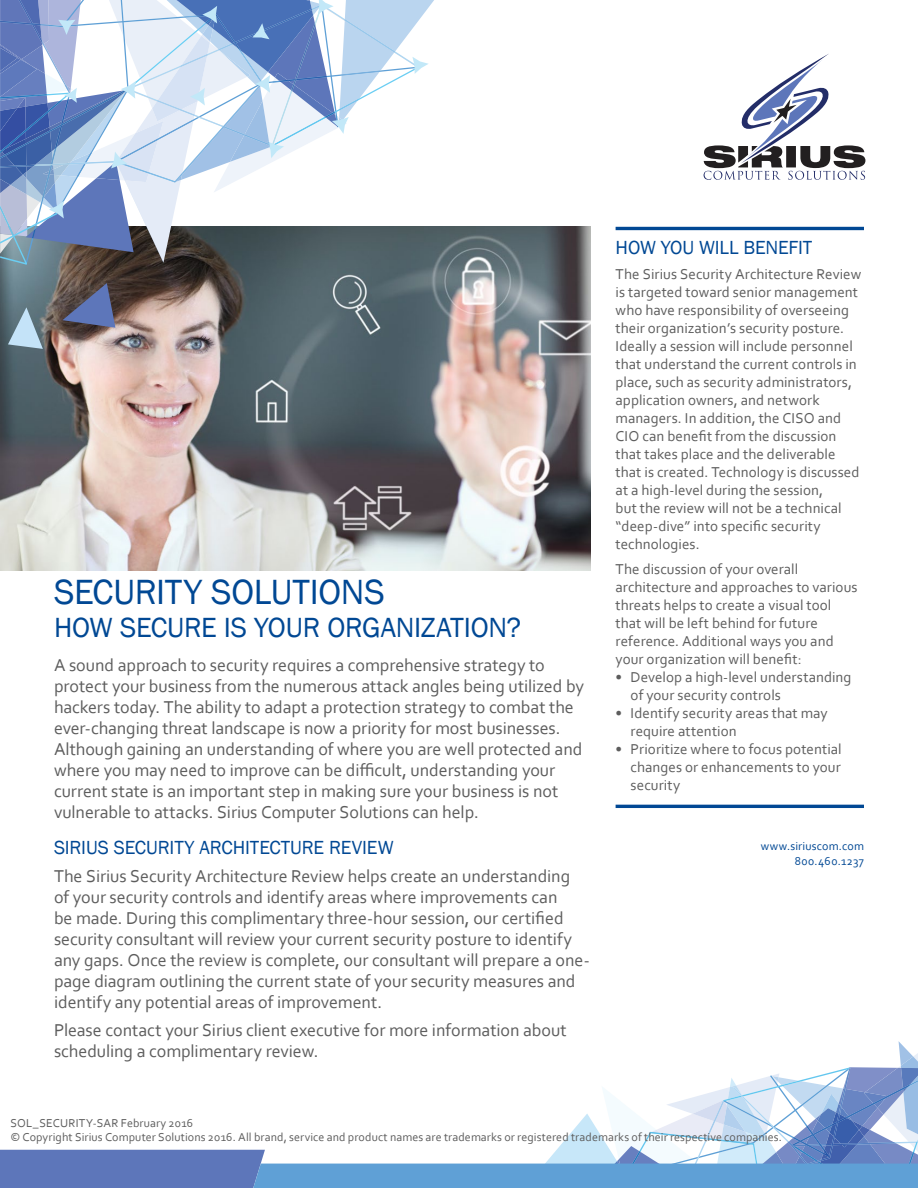
<style>
.page{position:relative;width:918px;height:1188px;background:#fff}
.page>*{position:absolute;margin:0;border:0;box-sizing:border-box;transform-origin:0 0}
.Collateral_headline{font:36px "Franklin Gothic";letter-spacing:-.01em;color:#014894}
.Collateral_subhead{font:28.5px "Franklin Gothic";letter-spacing:-.01em;color:#014894}
.Body_subhead{font:19.5px "Franklin Gothic";letter-spacing:-.005em;color:#014894}
.Body_copy{font:18px/21px "Corbel";letter-spacing:-.005em;color:#5d5d5d}
.Overview_paragraph{font:15px/18px "Corbel";letter-spacing:.005em;color:#5d5d5d}
.Legal_line{font:12px "Corbel";letter-spacing:.01em;color:#5d5d5d}
.URL_and_phone{font:12px "Corbel";letter-spacing:.015em;color:#014894}
</style>
<div class="page">
<svg style="left:0;top:1041px;width:918px;height:147px"></svg>
<img style="left:0;top:227px;width:591px;height:343px">
<hr style="left:616px;top:805px;width:248px;height:3px;background:#014894">
<hr style="left:616px;top:227px;width:248px;height:3px;background:#014894">
<svg style="left:62px;top:283px;width:53px;height:45px;background:#575b79"></svg>
<svg style="left:8px;top:307px;width:35px;height:42px"></svg>
<svg style="left:0;top:0;width:434px;height:265px"></svg>
<svg style="left:704px;top:54px;width:161px;height:126px"></svg>
<p class="Collateral_headline" style="left:54px;top:569px;width:332px">SECURITY SOLUTIONS</p>
<p class="Collateral_subhead" style="left:54px;top:610px;width:469px">HOW SECURE IS YOUR ORGANIZATION?</p>
<p class="Body_copy" style="left:54px;top:654px;width:532px">A sound approach to security requires a comprehensive strategy to protect your business from the numerous attack angles being utilized by hackers today. The ability to adapt a protection strategy to combat the ever-changing threat landscape is now a priority for most businesses.<br>Although gaining an understanding of where you are well protected and where you may need to improve can be difficult, understanding your current state is an important step in making sure your business is not vulnerable to attacks. Sirius Computer Solutions can help.</p>
<p class="Body_subhead" style="left:54px;top:836px;width:341px">SIRIUS SECURITY ARCHITECTURE REVIEW</p>
<p class="Body_copy" style="left:54px;top:865px;width:537px">The Sirius Security Architecture Review helps create an understanding of your security controls and identify areas where improvements can<br>be made. During this complimentary three-hour session, our certified security consultant will review your current security posture to identify any gaps. Once the review is complete, our consultant will prepare a one&shy;page diagram outlining the current state of your security measures and identify any potential areas of improvement.</p>
<p class="Body_copy" style="left:54px;top:1019px;width:514px">Please contact your Sirius client executive for more information about scheduling a complimentary review.</p>
<p class="Body_subhead" style="left:616px;top:236px;width:198px">HOW YOU WILL BENEFIT</p>
<p class="Overview_paragraph" style="left:616px;top:265px;width:247px">The Sirius Security Architecture Review is targeted toward senior management who have responsibility of overseeing their organization’s security posture.<br>Ideally a session will include personnel that understand the current controls in place, such as security administrators, application owners, and network managers. In addition, the CISO and CIO can benefit from the discussion that takes place and the deliverable that is created. Technology is discussed at a high-level during the session,<br>but the review will not be a technical “deep-dive” into specific security technologies.</p>
<p class="Overview_paragraph" style="left:616px;top:559px;width:243px">The discussion of your overall architecture and approaches to various threats helps to create a visual tool that will be left behind for future reference. Additional ways you and your organization will benefit:</p>
<p class="Overview_paragraph" style="left:631px;top:667px;width:223px;text-indent:-15px">• Develop a high-level understanding of your security controls</p>
<p class="Overview_paragraph" style="left:631px;top:703px;width:198px;text-indent:-15px">• Identify security areas that may require attention</p>
<p class="Overview_paragraph" style="left:631px;top:739px;width:213px;text-align:justify;text-indent:-15px">• Prioritize where to focus potential changes or enhancements to your security</p>
<p class="URL_and_phone" style="left:761px;top:839px;width:105px">www.siriuscom.com</p>
<p class="URL_and_phone" style="left:795px;top:854px;width:71px">800.460.1237</p>
<p class="Legal_line" style="left:10px;top:1116px;width:184px">SOL_SECURITY-SAR February 2016</p>
<p class="Legal_line" style="left:10px;top:1129px;width:773px">© Copyright Sirius Computer Solutions 2016. All brand, service and product names are trademarks or registered trademarks of their respective companies.</p>
</div>
